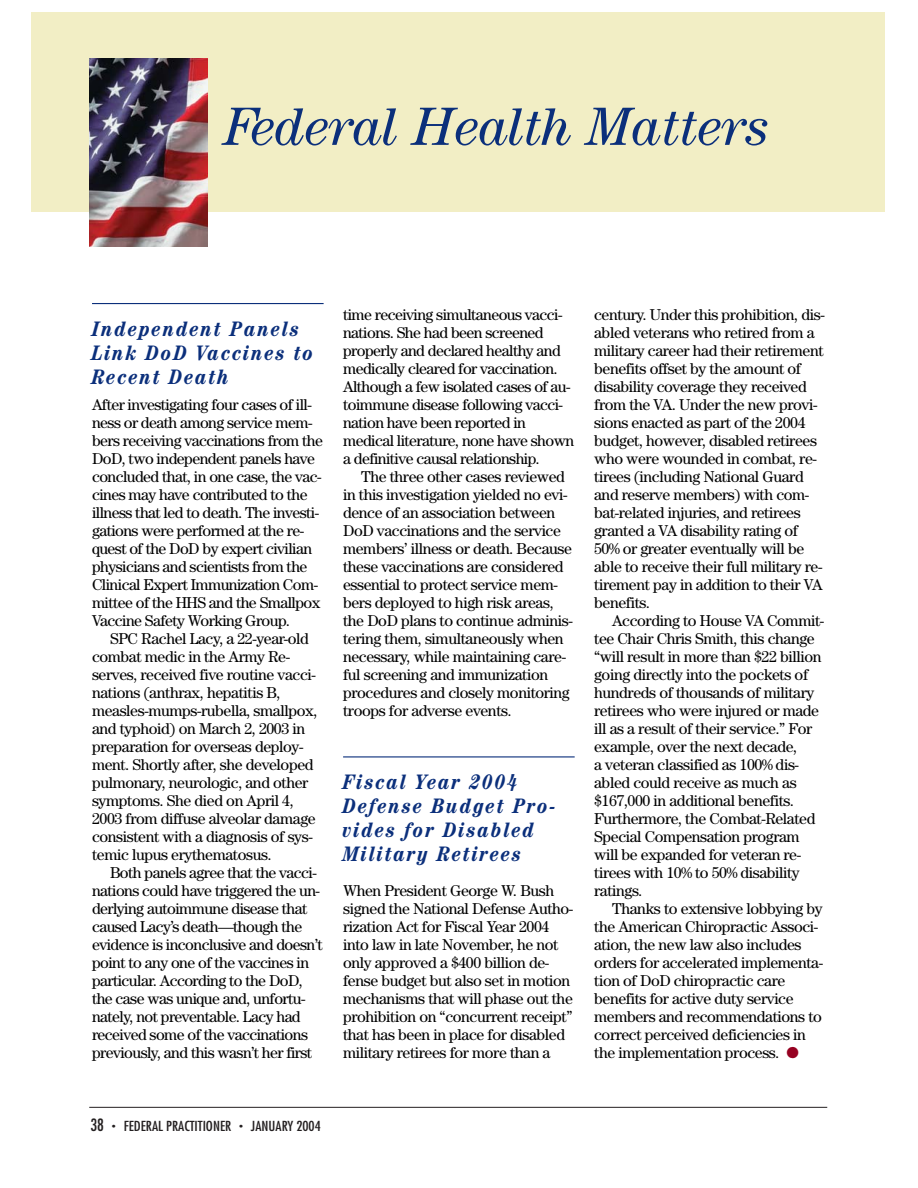
<style>
.page{position:relative;width:918px;height:1188px;background:#fff}
.page>*{position:absolute;margin:0;border:0;box-sizing:border-box;transform-origin:0 0}
.t1{font:italic 54px "Century";color:#0b2f7b}
.t2{font:italic 700 condensed 21px/24px "Century";letter-spacing:.1em;color:#0b2f7b}
.t3{font:15.75px/18px "Century";letter-spacing:-.025em;color:#000}
.t4{font:condensed 13.5px "Futura";color:#231f20;scale:1.1 1}
.s1{color:#960121}
.s2{font-size:16.5px}
.s3{font-size:7.5px}
</style>
<div class="page">
<hr style="left:89px;top:1107px;width:738px;height:1px;background:#231f20">
<div style="left:32px;top:12px;width:853px;height:200px;background:#f2eec5"></div>
<img style="left:89px;top:58px;width:118px;height:189px">
<hr style="left:92px;top:303px;width:232px;height:1px;background:#0b2f7b">
<hr style="left:343px;top:756px;width:232px;height:1px;background:#0b2f7b">
<h1 class="t1" style="left:224px;top:108px;width:547px">Federal Health Matters</h1>
<h2 class="t2" style="left:92px;top:318px;width:223px">Independent Panels<br>Link DoD Vaccines to<br>Recent Death</h2>
<p class="t3" style="left:92px;top:397px;width:232px">After investigating four cases of ill&shy;ness or death among service mem&shy;bers receiving vaccinations from the DoD, two independent panels have concluded that, in one case, the vac&shy;cines may have contributed to the illness that led to death. The investi&shy;gations were performed at the re&shy;quest of the DoD by expert civilian physicians and scientists from the Clinical Expert Immunization Com&shy;mittee of the HHS and the Smallpox Vaccine Safety Working Group.</p>
<p class="t3" style="left:92px;top:631px;width:227px;text-indent:18px">SPC Rachel Lacy, a 22-year-old combat medic in the Army Re&shy;serves, received five routine vacci&shy;nations (anthrax, hepatitis B, measles-mumps-rubella, smallpox, and typhoid) on March 2, 2003 in preparation for overseas deploy&shy;ment. Shortly after, she developed pulmonary, neurologic, and other symptoms. She died on April 4,<br>2003 from diffuse alveolar damage consistent with a diagnosis of sys&shy;temic lupus erythematosus.</p>
<p class="t3" style="left:92px;top:865px;width:232px;text-indent:18px">Both panels agree that the vacci&shy;nations could have triggered the un&shy;derlying autoimmune disease that caused Lacy’s death—though the evidence is inconclusive and doesn’t point to any one of the vaccines in particular. According to the DoD, the case was unique and, unfortu&shy;nately, not preventable. Lacy had received some of the vaccinations previously, and this wasn’t her first</p>
<p class="t3" style="left:343px;top:307px;width:233px">time receiving simultaneous vacci&shy;nations. She had been screened properly and declared healthy and medically cleared for vaccination.<br>Although a few isolated cases of au&shy;toimmune disease following vacci&shy;nation have been reported in medical literature, none have shown a definitive causal relationship.</p>
<p class="t3" style="left:343px;top:469px;width:231px;text-indent:18px">The three other cases reviewed in this investigation yielded no evi&shy;dence of an association between DoD vaccinations and the service members’ illness or death. Because these vaccinations are considered essential to protect service mem&shy;bers deployed to high risk areas, the DoD plans to continue adminis&shy;tering them, simultaneously when necessary, while maintaining care&shy;ful screening and immunization procedures and closely monitoring troops for adverse events.</p>
<h2 class="t2" style="left:343px;top:772px;width:215px">Fiscal Year 2004<br>Defense Budget Pro&shy;vides for Disabled<br>Military Retirees</h2>
<p class="t3" style="left:343px;top:883px;width:232px">When President George W. Bush signed the National Defense Autho&shy;rization Act for Fiscal Year 2004 into law in late November, he not only approved a $400 billion de&shy;fense budget but also set in motion mechanisms that will phase out the prohibition on “concurrent receipt” that has been in place for disabled military retirees for more than a</p>
<p class="t3" style="left:594px;top:307px;width:232px">century. Under this prohibition, dis&shy;abled veterans who retired from a military career had their retirement benefits offset by the amount of disability coverage they received from the VA. Under the new provi&shy;sions enacted as part of the 2004 budget, however, disabled retirees who were wounded in combat, re&shy;tirees (including National Guard and reserve members) with com&shy;bat-related injuries, and retirees granted a VA disability rating of<br>50% or greater eventually will be able to receive their full military re&shy;tirement pay in addition to their VA benefits.</p>
<p class="t3" style="left:594px;top:613px;width:232px;text-indent:18px">According to House VA Commit&shy;tee Chair Chris Smith, this change “will result in more than $22 billion going directly into the pockets of hundreds of thousands of military retirees who were injured or made ill as a result of their service.” For example, over the next decade,<br>a veteran classified as 100% dis&shy;abled could receive as much as $167,000 in additional benefits.<br>Furthermore, the Combat-Related<br>Special Compensation program will be expanded for veteran re&shy;tirees with 10% to 50% disability ratings.</p>
<p class="t3" style="left:594px;top:901px;width:230px;text-indent:18px">Thanks to extensive lobbying by the American Chiropractic Associ&shy;ation, the new law also includes orders for accelerated implementa&shy;tion of DoD chiropractic care benefits for active duty service members and recommendations to correct perceived deficiencies in the implementation process. <span class="s1">●</span></p>
<p class="t4" style="left:91px;top:1120px;width:211px"><span class="s2">38</span> <span class="s3">•</span> FEDERAL PRACTITIONER <span class="s3">•</span> JANUARY 2004</p>
</div>
